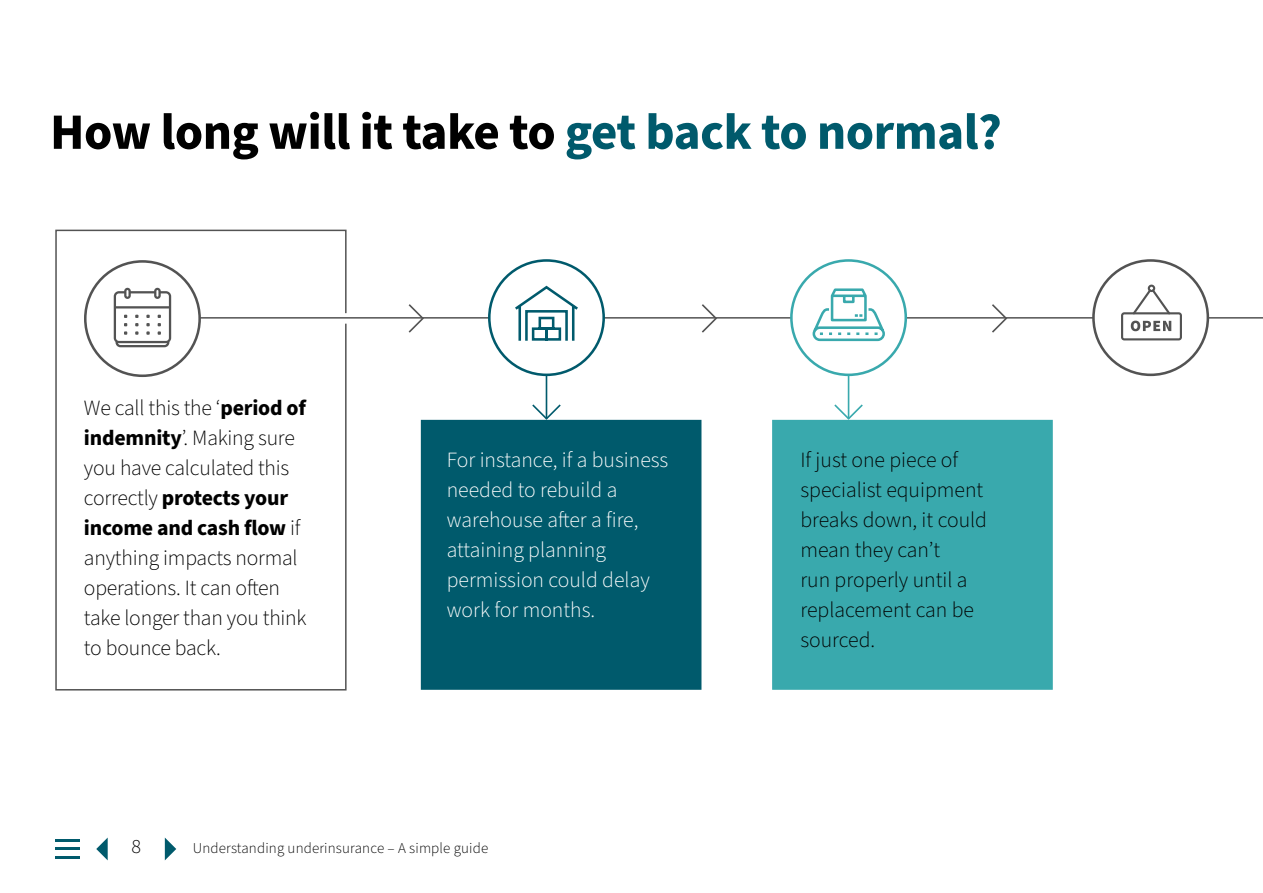
<style>
.page{position:relative;width:1263px;height:893px;background:#fff}
.page>*{position:absolute;margin:0;border:0;box-sizing:border-box;transform-origin:0 0}
.t1{font:700 51px "Source Sans Pro";letter-spacing:-.01em;color:#000}
.t2{font:300 21.75px/30px "Source Sans Pro";letter-spacing:-.01em;color:#000}
.t3{font:300 21.75px/30px "Source Sans Pro";color:#fff}
.t4{font:300 20.1px "Source Sans Pro";color:#000}
.t5{font:300 15px "Source Sans Pro";letter-spacing:.01em;color:#000}
.s1{color:#005a6c}
.s2{font-weight:700}
</style>
<div class="page">
<div style="left:55px;top:230px;width:292px;height:460px;background:#fff;border:2px solid #535353"></div>
<svg style="left:165px;top:838px;width:11px;height:22px"></svg>
<svg style="left:96px;top:837px;width:12px;height:23px"></svg>
<hr style="left:55px;top:848px;width:25px;height:2px;background:#005a6c">
<hr style="left:55px;top:856px;width:25px;height:3px;background:#005a6c">
<hr style="left:55px;top:839px;width:25px;height:3px;background:#005a6c">
<div style="left:179px;top:313px;width:1084px;height:11px;background:#fff"></div>
<div style="left:421px;top:420px;width:280px;height:270px;background:#005a6c"></div>
<div style="left:772px;top:420px;width:281px;height:270px;background:#39a9ad;border:2px solid #39a9ad"></div>
<svg style="left:832px;top:403px;width:32px;height:18px"></svg>
<hr style="left:848px;top:376px;width:1px;height:42px;background:#39a9ad">
<svg style="left:530px;top:403px;width:32px;height:18px"></svg>
<hr style="left:546px;top:376px;width:1px;height:42px;background:#005a6c">
<hr style="left:179px;top:317px;width:1084px;height:2px;background:#535353">
<svg style="left:700px;top:304px;width:18px;height:29px"></svg>
<svg style="left:990px;top:304px;width:18px;height:29px"></svg>
<svg style="left:407px;top:304px;width:18px;height:29px"></svg>
<div style="left:489px;top:260px;width:115px;height:115px;background:#fff;border-radius:50%"></div>
<div style="left:488px;top:259px;width:117px;height:117px;border:3px solid #005a6c;border-radius:50%"></div>
<div style="left:85px;top:261px;width:115px;height:115px;background:#fff;border-radius:50%"></div>
<div style="left:84px;top:260px;width:117px;height:117px;border:3px solid #535353;border-radius:50%"></div>
<svg style="left:515px;top:285px;width:63px;height:56px"></svg>
<div style="left:791px;top:260px;width:115px;height:115px;background:#fff;border-radius:50%"></div>
<div style="left:790px;top:259px;width:117px;height:117px;border:3px solid #39a9ad;border-radius:50%"></div>
<svg style="left:812px;top:288px;width:73px;height:54px"></svg>
<div style="left:1093px;top:260px;width:115px;height:115px;background:#fff;border-radius:50%"></div>
<div style="left:1092px;top:259px;width:117px;height:117px;border:3px solid #535353;border-radius:50%"></div>
<svg style="left:1121px;top:285px;width:61px;height:55px"></svg>
<svg style="left:114px;top:288px;width:57px;height:59px"></svg>
<h1 class="t1" style="left:50px;top:97px;width:953px">How long will it take to <span class="s1">get back to normal?</span></h1>
<p class="t2" style="left:84px;top:394px;width:224px">We call this the ‘<span class="s2">period of indemnity</span>’. Making sure you have calculated this correctly <span class="s2">protects your income and cash flow</span> if anything impacts normal operations. It can often take longer than you think to bounce back.</p>
<p class="t3" style="left:447px;top:445px;width:223px">For instance, if a business needed to rebuild a warehouse after a fire, attaining planning permission could delay work for months.</p>
<p class="t2" style="left:800px;top:445px;width:188px">If just one piece of specialist equipment breaks down, it could mean they can’t<br>run properly until a replacement can be sourced.</p>
<p class="t4" style="left:131px;top:833px;width:11px">8</p>
<p class="t5" style="left:193px;top:838px;width:297px">Understanding underinsurance – A simple guide</p>
</div>
